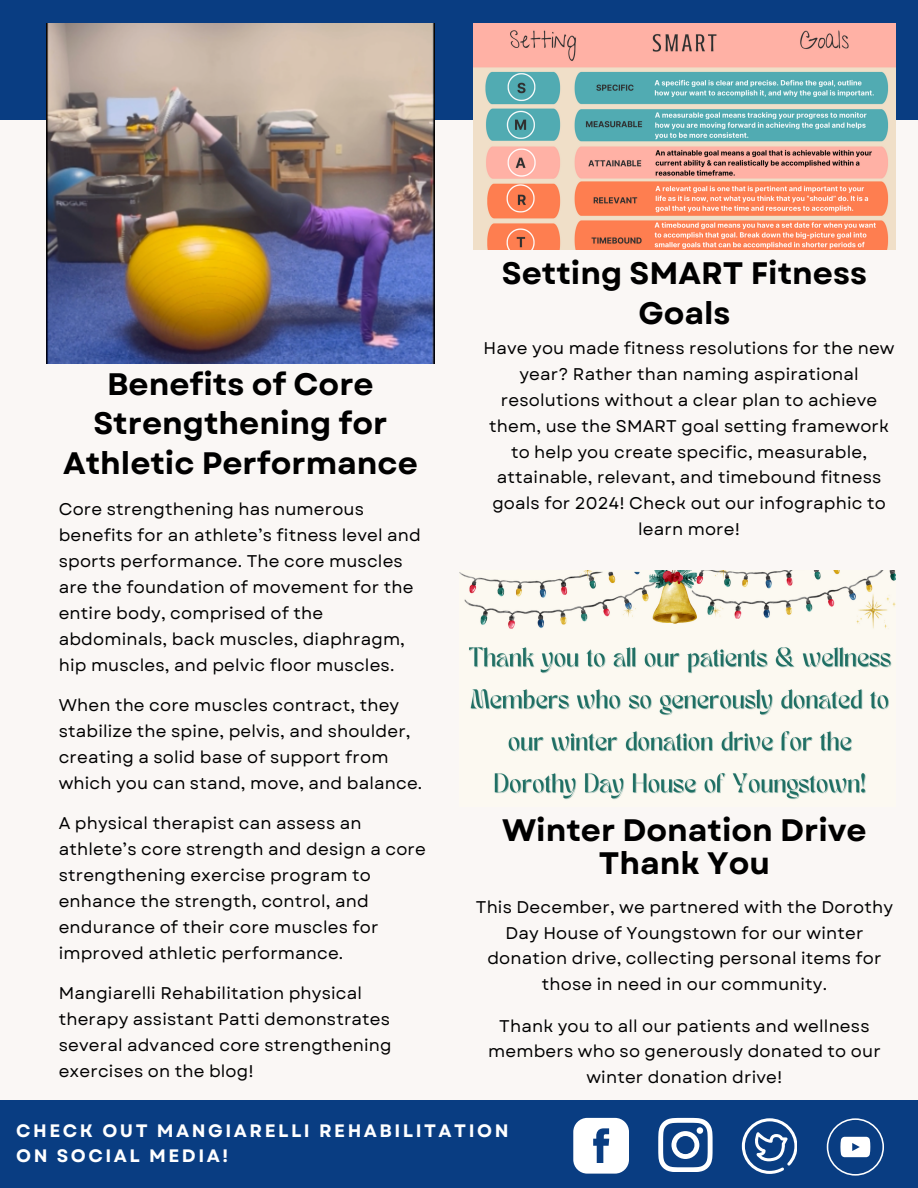
<style>
.page{position:relative;width:918px;height:1188px;background:#faf7f5}
.page>*{position:absolute;margin:0;border:0;box-sizing:border-box;transform-origin:0 0}
.t1{font:700 31.05px/39.3px "Garet";color:#000;text-align:center}
.t2{font:700 18px/24.8px "Garet";letter-spacing:.14em;color:#fff}
.t3{font:16.95px/26px "Garet";letter-spacing:.01em;color:#000}
</style>
<div class="page">
<div style="left:0;top:0;width:918px;height:120px;background:#093d82"></div>
<img style="left:47px;top:24px;width:388px;height:339px">
<img style="left:474px;top:24px;width:422px;height:226px">
<img style="left:459px;top:570px;width:437px;height:230px">
<div style="left:0;top:1101px;width:918px;height:87px;background:#093d82"></div>
<svg style="left:573px;top:1118px;width:56px;height:56px"></svg>
<svg style="left:658px;top:1118px;width:54px;height:54px"></svg>
<div style="left:697px;top:1127px;width:6px;height:7px;background:#fff;border-radius:50%"></div>
<svg style="left:742px;top:1118px;width:55px;height:55px"></svg>
<svg style="left:827px;top:1118px;width:57px;height:58px"></svg>
<p class="t1" style="left:63px;top:365px;width:356px">Benefits of Core<br>Strengthening for<br>Athletic Performance</p>
<p class="t3" style="left:59px;top:497px;width:364px">Core strengthening has numerous benefits for an athlete’s fitness level and sports performance. The core muscles are the foundation of movement for the entire body, comprised of the abdominals, back muscles, diaphragm, hip muscles, and pelvic floor muscles.</p>
<p class="t3" style="left:59px;top:692px;width:365px">When the core muscles contract, they stabilize the spine, pelvis, and shoulder, creating a solid base of support from which you can stand, move, and balance.</p>
<p class="t3" style="left:59px;top:810px;width:369px">A physical therapist can assess an athlete’s core strength and design a core strengthening exercise program to enhance the strength, control, and endurance of their core muscles for improved athletic performance.</p>
<p class="t3" style="left:59px;top:980px;width:334px">Mangiarelli Rehabilitation physical therapy assistant Patti demonstrates several advanced core strengthening exercises on the blog!</p>
<p class="t1" style="left:502px;top:254px;width:367px">Setting SMART Fitness<br>Goals</p>
<p class="t3" style="left:484px;top:335px;width:413px;text-align:center">Have you made fitness resolutions for the new year? Rather than naming aspirational resolutions without a clear plan to achieve them, use the SMART goal setting framework to help you create specific, measurable, attainable, relevant, and timebound fitness goals for 2024! Check out our infographic to learn more!</p>
<p class="t1" style="left:502px;top:814px;width:366px;line-height:32.7px">Winter Donation Drive<br>Thank You</p>
<p class="t3" style="left:476px;top:895px;width:419px;line-height:25.5px;text-align:center">This December, we partnered with the Dorothy Day House of Youngstown for our winter donation drive, collecting personal items for those in need in our community.</p>
<p class="t3" style="left:488px;top:1013px;width:394px;line-height:25.5px;text-align:center">Thank you to all our patients and wellness members who so generously donated to our winter donation drive!</p>
<p class="t2" style="left:16px;top:1119px;width:494px">CHECK OUT MANGIARELLI REHABILITATION<br>ON SOCIAL MEDIA!</p>
</div>
